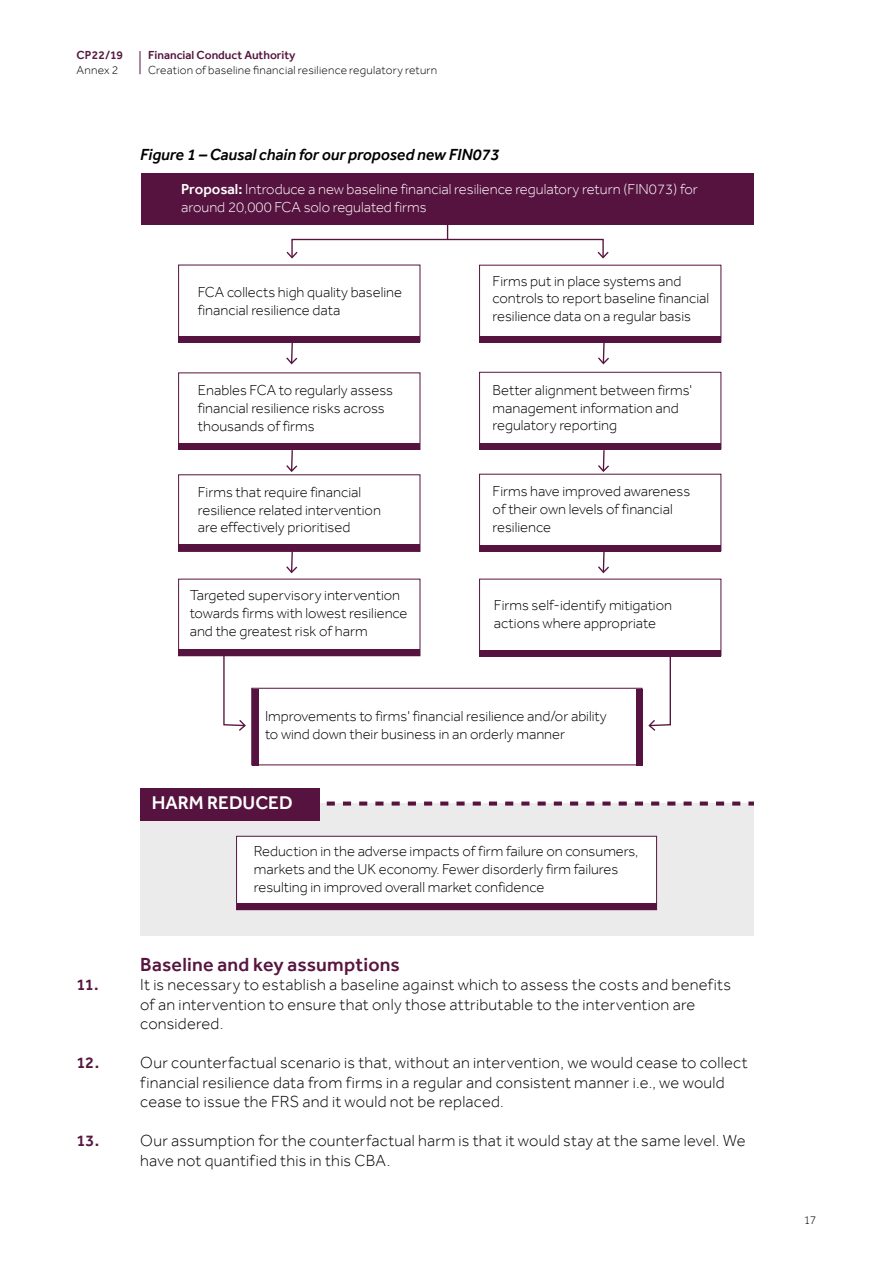
<style>
.page{position:relative;width:893px;height:1263px;background:#fff}
.page>*{position:absolute;margin:0;border:0;box-sizing:border-box;transform-origin:0 0}
.t1{font:500 19.5px "Effra";letter-spacing:.01em;color:#57153f}
.t2{font:500 18.9px "Effra";color:#fff}
.t3{font:300 16.5px/19.5px "Effra";letter-spacing:.015em;color:#000}
.t4{font:italic 500 16.5px "Effra";color:#000}
.t5{font:500 16.5px "Effra";color:#57153f}
.t6{font:300 14.85px/17.9px "Effra";color:#000}
.t7{font:300 14.85px/17.9px "Effra";color:#fff}
.t8{font:300 12px "Effra";letter-spacing:.015em;color:#000}
.t9{font:500 12px "Effra";color:#57153f}
.s1{font-weight:500}
</style>
<div class="page">
<svg style="left:140px;top:51px;width:1px;height:23px"></svg>
<div style="left:140px;top:803px;width:613px;height:133px;background:#ebebeb"></div>
<svg style="left:326px;top:801px;width:427px;height:4px"></svg>
<div style="left:140px;top:788px;width:180px;height:32px;background:#57133f"></div>
<div style="left:141px;top:173px;width:612px;height:52px;background:#57133f"></div>
<div style="left:178px;top:372px;width:242px;height:78px;border:1px solid #57133f"></div>
<div style="left:479px;top:372px;width:242px;height:77px;border:1px solid #57133f"></div>
<div style="left:178px;top:474px;width:242px;height:78px;border:1px solid #57133f"></div>
<div style="left:178px;top:579px;width:242px;height:77px;border:1px solid #57133f"></div>
<div style="left:251px;top:688px;width:391px;height:77px;border:1px solid #57133f"></div>
<svg style="left:286px;top:342px;width:11px;height:22px"></svg>
<svg style="left:286px;top:449px;width:11px;height:23px"></svg>
<svg style="left:286px;top:551px;width:11px;height:22px"></svg>
<svg style="left:598px;top:342px;width:11px;height:22px"></svg>
<svg style="left:598px;top:450px;width:11px;height:22px"></svg>
<svg style="left:598px;top:552px;width:11px;height:21px"></svg>
<svg style="left:223px;top:655px;width:23px;height:76px"></svg>
<svg style="left:648px;top:657px;width:23px;height:74px"></svg>
<div style="left:291px;top:239px;width:313px;height:19px;border:1px solid #57133f"></div>
<svg style="left:286px;top:252px;width:12px;height:7px"></svg>
<svg style="left:598px;top:252px;width:11px;height:7px"></svg>
<svg style="left:447px;top:225px;width:1px;height:14px"></svg>
<div style="left:178px;top:336px;width:242px;height:6px;background:#57133f"></div>
<div style="left:479px;top:336px;width:242px;height:6px;background:#57133f"></div>
<div style="left:479px;top:443px;width:242px;height:7px;background:#57133f"></div>
<div style="left:479px;top:545px;width:242px;height:7px;background:#57133f"></div>
<div style="left:479px;top:650px;width:242px;height:7px;background:#57133f"></div>
<div style="left:178px;top:443px;width:242px;height:6px;background:#57133f"></div>
<div style="left:178px;top:545px;width:242px;height:6px;background:#57133f"></div>
<div style="left:178px;top:649px;width:242px;height:6px;background:#57133f"></div>
<div style="left:237px;top:836px;width:420px;height:74px;background:#fff"></div>
<div style="left:236px;top:836px;width:421px;height:74px;border:1px solid #57133f"></div>
<div style="left:237px;top:903px;width:419px;height:6px;background:#57133f"></div>
<div style="left:252px;top:689px;width:7px;height:77px;background:#57133f"></div>
<div style="left:636px;top:689px;width:6px;height:77px;background:#57133f"></div>
<p class="t9" style="left:77px;top:48px;width:48px">CP22/19</p>
<p class="t8" style="left:77px;top:63px;width:43px">Annex 2</p>
<p class="t9" style="left:148px;top:48px;width:149px">Financial Conduct Authority</p>
<p class="t8" style="left:148px;top:63px;width:291px">Creation of baseline financial resilience regulatory return</p>
<p class="t4" style="left:140px;top:145px;width:361px">Figure 1 – Causal chain for our proposed new FIN073</p>
<p class="t7" style="left:181px;top:180px;width:518px"><span class="s1">Proposal:</span> Introduce a new baseline financial resilience regulatory return (FIN073) for around 20,000 FCA solo regulated firms</p>
<p class="t6" style="left:198px;top:283px;width:206px">FCA collects high quality baseline financial resilience data</p>
<p class="t6" style="left:493px;top:272px;width:218px">Firms put in place systems and controls to report baseline financial resilience data on a regular basis</p>
<p class="t6" style="left:198px;top:381px;width:197px">Enables FCA to regularly assess financial resilience risks across thousands of firms</p>
<p class="t6" style="left:493px;top:381px;width:201px">Better alignment between firms' management information and regulatory reporting</p>
<p class="t6" style="left:198px;top:483px;width:185px">Firms that require financial resilience related intervention are effectively prioritised</p>
<p class="t6" style="left:493px;top:482px;width:199px">Firms have improved awareness of their own levels of financial resilience</p>
<p class="t6" style="left:190px;top:586px;width:219px">Targeted supervisory intervention towards firms with lowest resilience and the greatest risk of harm</p>
<p class="t6" style="left:494px;top:596px;width:180px">Firms self-identify mitigation actions where appropriate</p>
<p class="t6" style="left:265px;top:707px;width:343px">Improvements to firms' financial resilience and/or ability to wind down their business in an orderly manner</p>
<p class="t2" style="left:152px;top:792px;width:142px">HARM REDUCED</p>
<p class="t6" style="left:254px;top:842px;width:386px">Reduction in the adverse impacts of firm failure on consumers, markets and the UK economy. Fewer disorderly firm failures resulting in improved overall market confidence</p>
<h1 class="t1" style="left:140px;top:952px;width:261px">Baseline and key assumptions</h1>
<p class="t5" style="left:77px;top:975px;width:24px">11.</p>
<p class="t3" style="left:140px;top:975px;width:592px">It is necessary to establish a baseline against which to assess the costs and benefits of an intervention to ensure that only those attributable to the intervention are considered.</p>
<p class="t5" style="left:77px;top:1053px;width:24px">12.</p>
<p class="t3" style="left:140px;top:1053px;width:609px">Our counterfactual scenario is that, without an intervention, we would cease to collect financial resilience data from firms in a regular and consistent manner i.e., we would cease to issue the FRS and it would not be replaced.</p>
<p class="t5" style="left:77px;top:1131px;width:24px">13.</p>
<p class="t3" style="left:140px;top:1131px;width:607px">Our assumption for the counterfactual harm is that it would stay at the same level. We have not quantified this in this CBA.</p>
<p class="t8" style="left:804px;top:1213px;width:14px">17</p>
</div>
